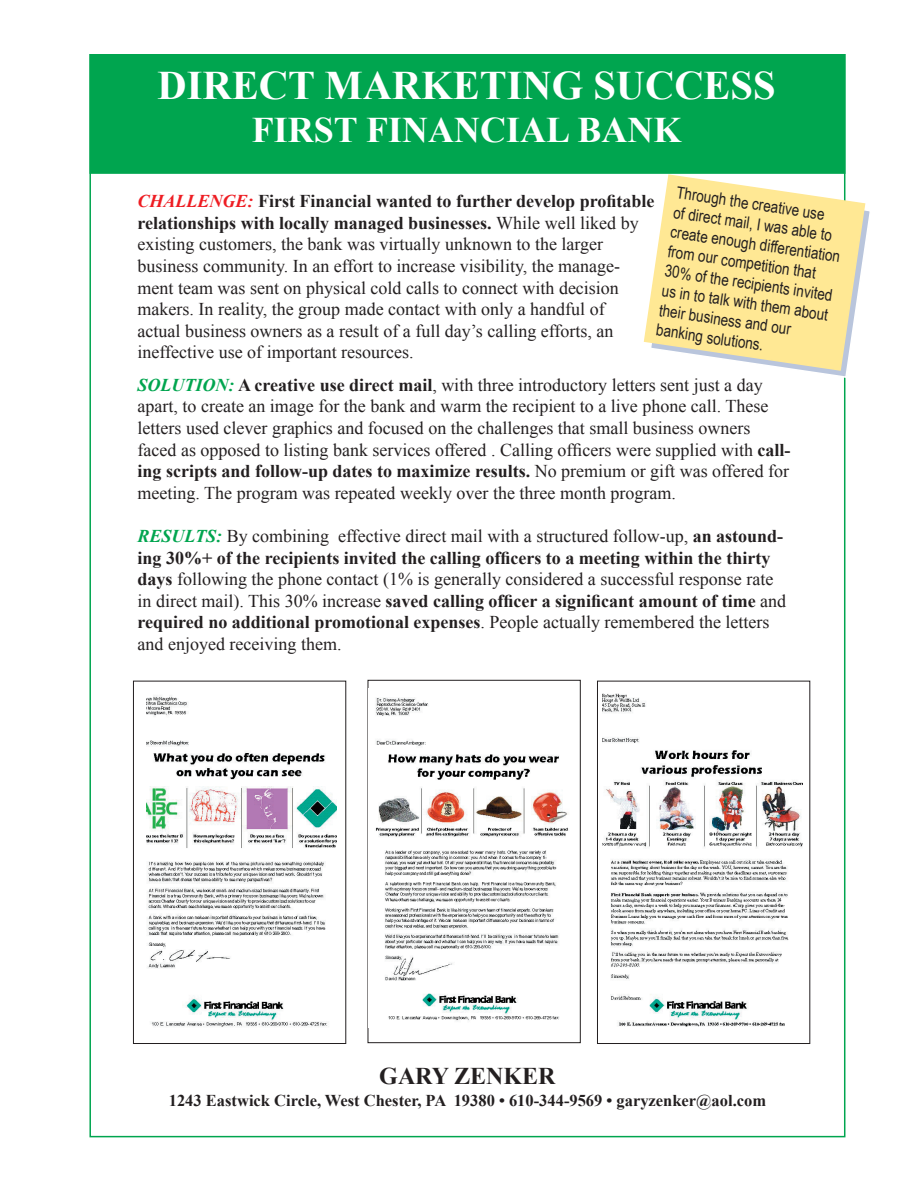
<style>
.page{position:relative;width:918px;height:1188px;background:#fff}
.page>*{position:absolute;margin:0;border:0;box-sizing:border-box;transform-origin:0 0}
.t1{font:700 40.5px "Times New Roman";color:#fff}
.t2{font:700 36px "Times New Roman";color:#fff}
.t3{font:700 24px "Times New Roman";color:#231f20}
.t4{font:18px/21.6px "Times New Roman";color:#231f20}
.t5{font:16.5px/19.8px "Arial Narrow";color:#231f20}
.t6{font:700 16.5px "Times New Roman";color:#231f20}
.s1{font-weight:700;font-style:italic;color:#ee1d23}
.s2{font-weight:700}
.s3{font-weight:700;font-style:italic;color:#00a54f}
</style>
<div class="page">
<div style="left:90px;top:55px;width:755px;height:118px;background:#00a54f"></div>
<div style="left:89px;top:54px;width:756px;height:120px;border:2px solid #00a54f"></div>
<div style="left:597px;top:681px;width:213px;height:363px;border:1px solid #231f20"></div>
<svg style="left:643px;top:174px;width:223px;height:198px"></svg>
<div style="left:368px;top:680px;width:212px;height:363px;border:1px solid #231f20"></div>
<div style="left:133px;top:681px;width:213px;height:363px;border:1px solid #231f20"></div>
<img style="left:147px;top:696px;width:189px;height:331px">
<img style="left:369px;top:688px;width:199px;height:340px">
<img style="left:602px;top:693px;width:200px;height:334px">
<h1 class="t1" style="left:158px;top:57px;width:620px">DIRECT MARKETING SUCCESS</h1>
<h2 class="t2" style="left:252px;top:105px;width:431px">FIRST FINANCIAL BANK</h2>
<p class="t5" style="left:677px;top:182px;width:173px;rotate:8deg">Through the creative use<br>of direct mail, I was able to create enough differentiation from our competition that<br>30% of the recipients invited us in to talk with them about their business and our banking solutions.</p>
<p class="t4" style="left:138px;top:190px;width:518px"><span class="s1">CHALLENGE:</span> <span class="s2">First Financial wanted to further develop profitable relationships with locally managed businesses.</span> While well liked by existing customers, the bank was virtually unknown to the larger business community. In an effort to increase visibility, the manage&shy;ment team was sent on physical cold calls to connect with decision makers. In reality, the group made contact with only a handful of<br>actual business owners as a result of a full day’s calling efforts, an ineffective use of important resources.</p>
<p class="t4" style="left:138px;top:374px;width:654px"><span class="s3">SOLUTION:</span> <span class="s2">A creative use direct mail</span>, with three introductory letters sent just a day apart, to create an image for the bank and warm the recipient to a live phone call. These letters used clever graphics and focused on the challenges that small business owners faced as opposed to listing bank services offered . Calling officers were supplied with <span class="s2">call&shy;ing scripts and follow-up dates to maximize results.</span> No premium or gift was offered for meeting. The program was repeated weekly over the three month program.</p>
<p class="t4" style="left:138px;top:525px;width:650px"><span class="s3">RESULTS:</span> By combining effective direct mail with a structured follow-up, <span class="s2">an astound&shy;ing 30%+ of the recipients invited the calling officers to a meeting within the thirty days</span> following the phone contact (1% is generally considered a successful response rate in direct mail). This 30% increase <span class="s2">saved calling officer a significant amount of time</span> and <span class="s2">required no additional promotional expenses</span>. People actually remembered the letters and enjoyed receiving them.</p>
<h3 class="t3" style="left:379px;top:1059px;width:178px">GARY ZENKER</h3>
<p class="t6" style="left:169px;top:1089px;width:599px">1243 Eastwick Circle, West Chester, PA 19380 • 610-344-9569 • garyzenker@aol.com</p>
</div>
